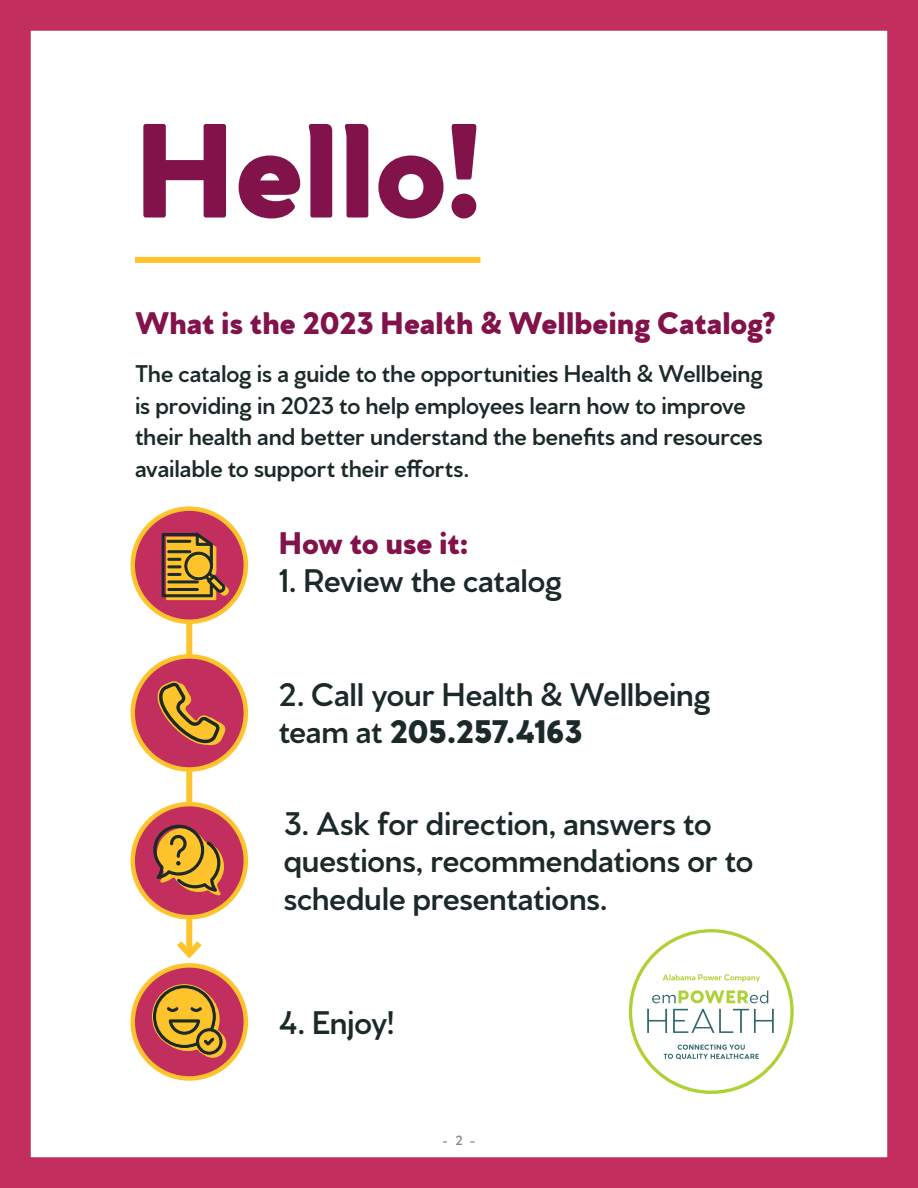
<style>
.page{position:relative;width:918px;height:1188px;background:#fff}
.page>*{position:absolute;margin:0;border:0;box-sizing:border-box;transform-origin:0 0}
.t1{font:900 141.45px "Venti CF";letter-spacing:-.01em;color:#82124a}
.t2{font:600 34.5px/37.5px "Venti CF";letter-spacing:-.005em;color:#1c2929}
.t3{font:900 33px "Venti CF";letter-spacing:-.005em;color:#82124a}
.t4{font:600 25.5px/31.5px "Venti CF";letter-spacing:-.005em;color:#1c2929}
.t5{font:600 14.25px "Venti CF";color:#1c2929}
.s1{font-weight:900}
</style>
<div class="page">
<div style="left:1px;top:1px;width:916px;height:1186px;border:30px solid #c22e5e"></div>
<div style="left:0;top:0;width:17px;height:1188px;background:#c22e5e"></div>
<div style="left:0;top:0;width:918px;height:14px;background:#c22e5e"></div>
<div style="left:0;top:1167px;width:918px;height:21px;background:#c22e5e"></div>
<div style="left:903px;top:0;width:15px;height:1188px;background:#c22e5e"></div>
<div style="left:135px;top:257px;width:345px;height:6px;background:#ffc42b"></div>
<div style="left:629px;top:929px;width:165px;height:165px;border:3px solid #b0d136;border-radius:50%"></div>
<svg style="left:663px;top:974px;width:97px;height:8px"></svg>
<svg style="left:664px;top:1045px;width:95px;height:15px"></svg>
<svg style="left:652px;top:990px;width:116px;height:13px"></svg>
<svg style="left:647px;top:1009px;width:20px;height:24px"></svg>
<svg style="left:673px;top:1009px;width:101px;height:24px"></svg>
<div style="left:186px;top:555px;width:6px;height:399px;background:#ffc42b"></div>
<svg style="left:177px;top:935px;width:25px;height:24px"></svg>
<div style="left:133px;top:509px;width:113px;height:113px;background:#c22e5e;border-radius:50%"></div>
<div style="left:130px;top:506px;width:118px;height:118px;border:4px solid #ffc42b;border-radius:50%"></div>
<svg style="left:162px;top:533px;width:67px;height:67px"></svg>
<svg style="left:133px;top:965px;width:113px;height:113px;background:#c94157"></svg>
<div style="left:130px;top:963px;width:118px;height:118px;border:4px solid #ffc42b;border-radius:50%"></div>
<svg style="left:152px;top:984px;width:74px;height:74px;background:#c17b38"></svg>
<div style="left:133px;top:656px;width:113px;height:113px;background:#c22e5e;border-radius:50%"></div>
<div style="left:130px;top:654px;width:118px;height:118px;border:4px solid #ffc42b;border-radius:50%"></div>
<svg style="left:157px;top:681px;width:69px;height:65px"></svg>
<div style="left:133px;top:804px;width:113px;height:113px;background:#c22e5e;border-radius:50%"></div>
<div style="left:130px;top:802px;width:118px;height:117px;border:4px solid #ffc42b;border-radius:50%"></div>
<svg style="left:153px;top:824px;width:71px;height:71px"></svg>
<h1 class="t1" style="left:135px;top:83px;width:348px">Hello!</h1>
<p class="t3" style="left:135px;top:303px;width:642px">What is the 2023 Health &amp; Wellbeing Catalog?</p>
<p class="t4" style="left:135px;top:359px;width:630px">The catalog is a guide to the opportunities Health &amp; Wellbeing is providing in 2023 to help employees learn how to improve their health and better understand the benefits and resources available to support their efforts.</p>
<p class="t3" style="left:279px;top:523px;width:191px">How to use it:</p>
<h2 class="t2" style="left:279px;top:562px;width:285px">1. Review the catalog</h2>
<h2 class="t2" style="left:279px;top:677px;width:433px">2. Call your Health &amp; Wellbeing team at <span class="s1">205.257.4163</span></h2>
<h2 class="t2" style="left:284px;top:806px;width:471px">3. Ask for direction, answers to questions, recommendations or to schedule presentations.</h2>
<h2 class="t2" style="left:279px;top:1004px;width:117px">4. Enjoy!</h2>
<p class="t5" style="left:443px;top:1131px;width:34px">- 2 -</p>
</div>
